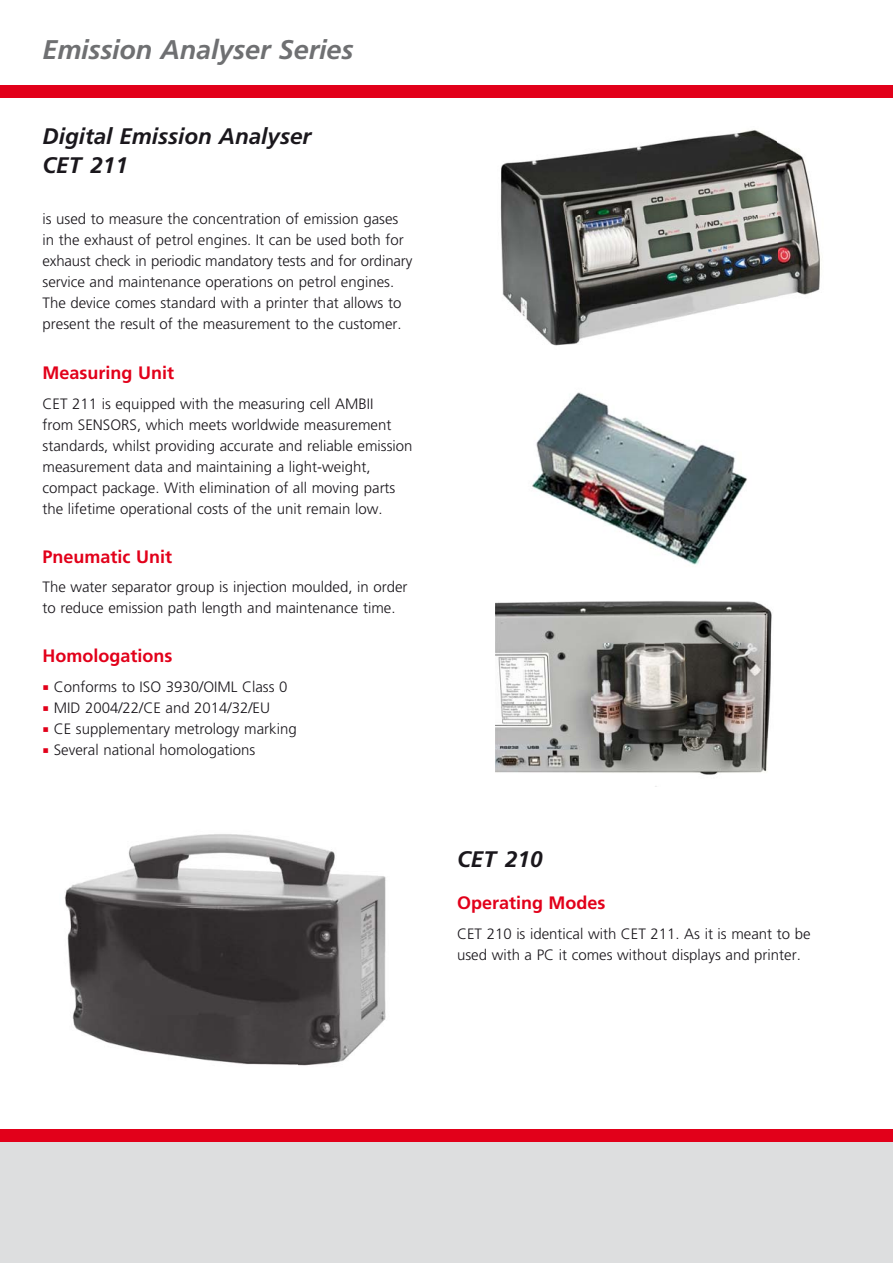
<style>
.page{position:relative;width:893px;height:1263px;background:#fff}
.page>*{position:absolute;margin:0;border:0;box-sizing:border-box;transform-origin:0 0}
.t1{font:italic 700 27px "Frutiger LT Std";letter-spacing:-.005em;color:#6f7072}
.t2{font:italic 700 22.5px/28.5px "Frutiger LT Std";color:#1a171c}
.t3{font:700 18px "Frutiger LT Std";color:#e2001a}
.t4{font:300 15px/21px "Frutiger LT Std";color:#1a171c}
</style>
<div class="page">
<div style="left:0;top:1135px;width:893px;height:128px;background:#dddedf"></div>
<div style="left:0;top:1129px;width:893px;height:13px;background:#e2001a"></div>
<div style="left:0;top:85px;width:893px;height:13px;background:#e2001a"></div>
<img style="left:64px;top:834px;width:322px;height:232px">
<img style="left:500px;top:130px;width:320px;height:216px">
<img style="left:532px;top:392px;width:215px;height:173px">
<img style="left:495px;top:601px;width:277px;height:186px">
<h1 class="t1" style="left:43px;top:37px;width:313px">Emission Analyser Series</h1>
<h2 class="t2" style="left:43px;top:124px;width:270px">Digital Emission Analyser<br>CET 211</h2>
<p class="t4" style="left:43px;top:209px;width:371px">is used to measure the concentration of emission gases in the exhaust of petrol engines. It can be used both for exhaust check in periodic mandatory tests and for ordinary service and maintenance operations on petrol engines.<br>The device comes standard with a printer that allows to present the result of the measurement to the customer.</p>
<p class="t3" style="left:43px;top:364px;width:133px">Measuring Unit</p>
<p class="t4" style="left:43px;top:394px;width:372px">CET 211 is equipped with the measuring cell AMBII<br>from SENSORS, which meets worldwide measurement standards, whilst providing accurate and reliable emission measurement data and maintaining a light-weight, compact package. With elimination of all moving parts the lifetime operational costs of the unit remain low.</p>
<p class="t3" style="left:43px;top:548px;width:131px">Pneumatic Unit</p>
<p class="t4" style="left:43px;top:577px;width:367px">The water separator group is injection moulded, in order to reduce emission path length and maintenance time.</p>
<p class="t3" style="left:43px;top:647px;width:131px">Homologations</p>
<p class="t4" style="left:54px;top:677px;width:244px">Conforms to ISO 3930/OIML Class 0<br>MID 2004/22/CE and 2014/32/EU<br>CE supplementary metrology marking Several national homologations</p>
<h2 class="t2" style="left:457px;top:846px;width:87px">CET 210</h2>
<p class="t3" style="left:457px;top:894px;width:150px">Operating Modes</p>
<p class="t4" style="left:457px;top:924px;width:355px">CET 210 is identical with CET 211. As it is meant to be used with a PC it comes without displays and printer.</p>
</div>
